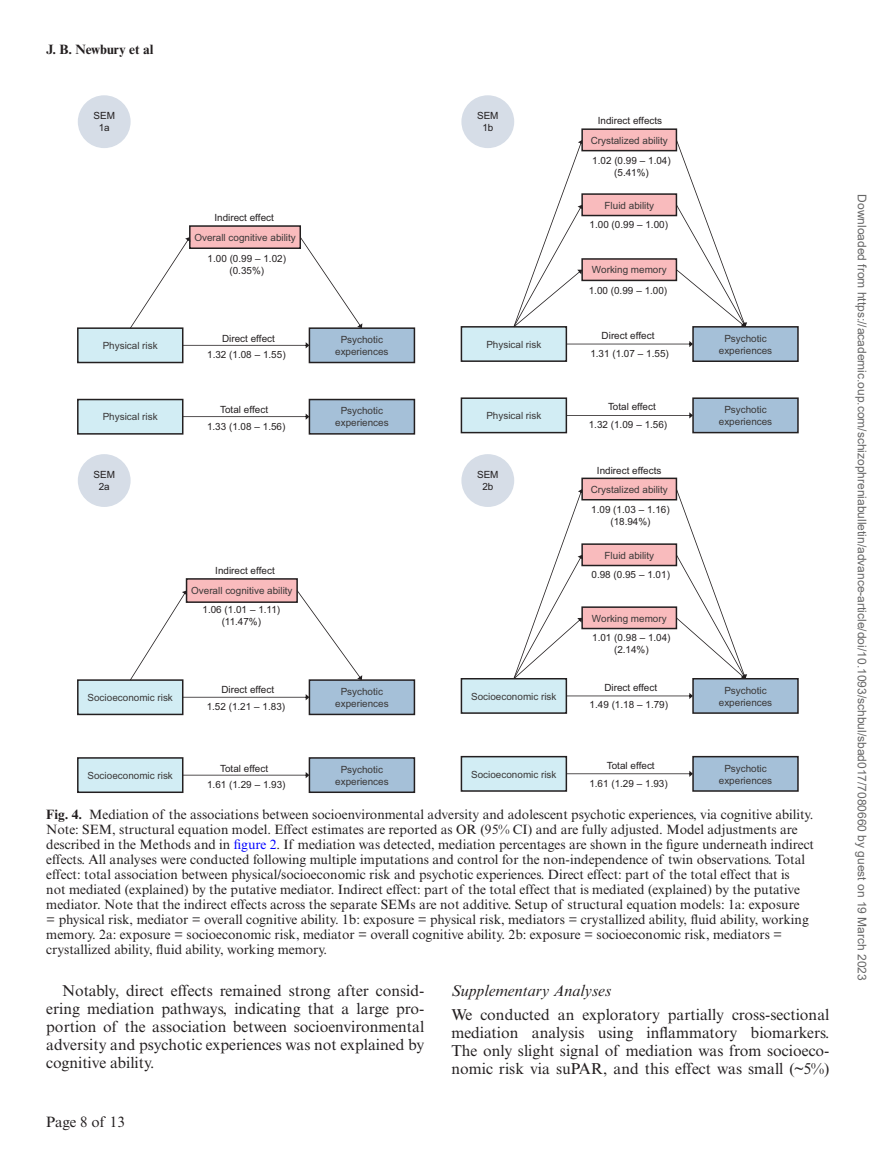
<style>
.page{position:relative;width:891px;height:1175px;background:#fff}
.page>*{position:absolute;margin:0;border:0;box-sizing:border-box;transform-origin:0 0}
.t1{font:15.75px/18px "Times New Roman MT Std";color:#231f20;text-align:justify}
.t2{font:italic 15.75px "Times New Roman MT Std";color:#231f20}
.t3{font:15px "Times New Roman MT Std";color:#231f20}
.t4{font:13.5px/15px "Times New Roman MT Std";color:#231f20}
.t5{font:700 13.5px "Times New Roman MT Std";color:#231f20}
.t6{font:12px "Arial";color:#666}
.t7{font:9.9px/11.9px "Arial";color:#231f20;text-align:center}
.t8{font:9.9px/11.9px "Arial";color:#3a3838;text-align:center}
.s1{font-weight:700}
.s2{color:#00f}
</style>
<div class="page">
<svg style="left:567px;top:692px;width:125px;height:7px"></svg>
<div style="left:581px;top:477px;width:96px;height:23px;background:#f9bbbd;border:2px solid #231f20"></div>
<div style="left:693px;top:678px;width:105px;height:35px;background:#a5c0d8"></div>
<div style="left:692px;top:678px;width:107px;height:35px;border:2px solid #231f20"></div>
<div style="left:461px;top:678px;width:106px;height:35px;background:#d2edf4;border:2px solid #231f20"></div>
<svg style="left:567px;top:770px;width:125px;height:7px"></svg>
<div style="left:693px;top:756px;width:105px;height:35px;background:#a5c0d8"></div>
<div style="left:692px;top:756px;width:107px;height:35px;border:2px solid #231f20"></div>
<div style="left:461px;top:756px;width:105px;height:35px;background:#d2edf4"></div>
<div style="left:461px;top:756px;width:106px;height:35px;border:2px solid #231f20"></div>
<div style="left:581px;top:543px;width:96px;height:23px;background:#f9bbbd;border:2px solid #231f20"></div>
<div style="left:581px;top:606px;width:96px;height:23px;background:#f9bbbd;border:2px solid #231f20"></div>
<svg style="left:513px;top:489px;width:71px;height:190px"></svg>
<svg style="left:676px;top:489px;width:71px;height:189px"></svg>
<svg style="left:183px;top:694px;width:126px;height:6px"></svg>
<div style="left:309px;top:679px;width:106px;height:36px;background:#a5c0d8;border:2px solid #231f20"></div>
<div style="left:78px;top:680px;width:105px;height:34px;background:#d2edf4"></div>
<div style="left:77px;top:679px;width:106px;height:36px;border:2px solid #231f20"></div>
<svg style="left:183px;top:772px;width:126px;height:6px"></svg>
<div style="left:309px;top:758px;width:105px;height:34px;background:#a5c0d8"></div>
<div style="left:309px;top:757px;width:106px;height:36px;border:2px solid #231f20"></div>
<div style="left:78px;top:758px;width:105px;height:34px;background:#d2edf4"></div>
<div style="left:77px;top:757px;width:106px;height:36px;border:2px solid #231f20"></div>
<div style="left:186px;top:578px;width:112px;height:25px;background:#f9bbbd;border:2px solid #231f20"></div>
<svg style="left:130px;top:590px;width:57px;height:90px"></svg>
<svg style="left:297px;top:590px;width:65px;height:90px"></svg>
<svg style="left:567px;top:341px;width:125px;height:6px"></svg>
<div style="left:581px;top:128px;width:96px;height:23px;background:#f9bbbd;border:2px solid #231f20"></div>
<div style="left:693px;top:327px;width:105px;height:34px;background:#a5c0d8"></div>
<div style="left:692px;top:326px;width:107px;height:36px;border:2px solid #231f20"></div>
<div style="left:461px;top:326px;width:106px;height:36px;background:#d2edf4;border:2px solid #231f20"></div>
<svg style="left:567px;top:412px;width:125px;height:6px"></svg>
<div style="left:693px;top:398px;width:105px;height:34px;background:#a5c0d8"></div>
<div style="left:692px;top:397px;width:107px;height:36px;border:2px solid #231f20"></div>
<div style="left:461px;top:397px;width:106px;height:36px;background:#d2edf4;border:2px solid #231f20"></div>
<div style="left:581px;top:193px;width:96px;height:23px;background:#f9bbbd;border:2px solid #231f20"></div>
<div style="left:581px;top:258px;width:96px;height:23px;background:#f9bbbd;border:2px solid #231f20"></div>
<svg style="left:513px;top:140px;width:71px;height:187px"></svg>
<svg style="left:676px;top:140px;width:71px;height:187px"></svg>
<svg style="left:183px;top:342px;width:126px;height:6px"></svg>
<div style="left:309px;top:327px;width:106px;height:36px;background:#a5c0d8;border:2px solid #231f20"></div>
<div style="left:78px;top:328px;width:105px;height:34px;background:#d2edf4"></div>
<div style="left:77px;top:327px;width:106px;height:36px;border:2px solid #231f20"></div>
<svg style="left:183px;top:413px;width:126px;height:7px"></svg>
<div style="left:309px;top:399px;width:106px;height:35px;background:#a5c0d8;border:2px solid #231f20"></div>
<div style="left:78px;top:399px;width:105px;height:35px;background:#d2edf4"></div>
<div style="left:77px;top:399px;width:106px;height:35px;border:2px solid #231f20"></div>
<div style="left:189px;top:225px;width:112px;height:24px;background:#f9bbbd;border:2px solid #231f20"></div>
<svg style="left:130px;top:237px;width:60px;height:91px"></svg>
<svg style="left:300px;top:237px;width:62px;height:91px"></svg>
<div style="left:78px;top:95px;width:53px;height:53px;background:#d6dde7;border-radius:50%"></div>
<div style="left:461px;top:95px;width:53px;height:53px;background:#d6dde7;border-radius:50%"></div>
<div style="left:78px;top:454px;width:53px;height:53px;background:#d6dde7;border-radius:50%"></div>
<div style="left:461px;top:454px;width:53px;height:53px;background:#d6dde7;border-radius:50%"></div>
<p class="t5" style="left:46px;top:41px;width:109px">J. B. Newbury et al</p>
<p class="t7" style="left:93px;top:110px;width:23px">SEM<br>1a</p>
<p class="t7" style="left:477px;top:110px;width:23px">SEM<br>1b</p>
<p class="t8" style="left:103px;top:339px;width:56px">Physical risk</p>
<p class="t8" style="left:103px;top:411px;width:56px">Physical risk</p>
<p class="t7" style="left:214px;top:212px;width:61px">Indirect effect</p>
<p class="t7" style="left:208px;top:252px;width:80px">1.00 (0.99 – 1.02) (0.35%)</p>
<p class="t8" style="left:194px;top:231px;width:103px">Overall cognitive ability</p>
<p class="t7" style="left:207px;top:330px;width:80px;line-height:16.5px">Direct effect<br>1.32 (1.08 – 1.55)</p>
<p class="t7" style="left:220px;top:403px;width:49px">Total effect</p>
<p class="t7" style="left:207px;top:420px;width:80px">1.33 (1.08 – 1.56)</p>
<p class="t8" style="left:335px;top:333px;width:55px">Psychotic experiences</p>
<p class="t8" style="left:335px;top:405px;width:55px">Psychotic experiences</p>
<p class="t8" style="left:486px;top:338px;width:57px">Physical risk</p>
<p class="t8" style="left:486px;top:409px;width:57px">Physical risk</p>
<p class="t7" style="left:93px;top:469px;width:23px">SEM<br>2a</p>
<p class="t7" style="left:477px;top:469px;width:23px">SEM<br>2b</p>
<p class="t7" style="left:215px;top:564px;width:61px">Indirect effect</p>
<p class="t7" style="left:202px;top:603px;width:79px">1.06 (1.01 – 1.11) (11.47%)</p>
<p class="t8" style="left:191px;top:585px;width:103px">Overall cognitive ability</p>
<p class="t8" style="left:88px;top:691px;width:87px">Socioeconomic risk</p>
<p class="t8" style="left:88px;top:769px;width:87px">Socioeconomic risk</p>
<p class="t7" style="left:207px;top:680px;width:80px;line-height:17.2px">Direct effect<br>1.52 (1.21 – 1.83)</p>
<p class="t7" style="left:220px;top:762px;width:49px">Total effect</p>
<p class="t7" style="left:207px;top:779px;width:80px">1.61 (1.29 – 1.93)</p>
<p class="t8" style="left:335px;top:685px;width:55px">Psychotic experiences</p>
<p class="t8" style="left:335px;top:763px;width:55px">Psychotic experiences</p>
<p class="t8" style="left:471px;top:690px;width:87px">Socioeconomic risk</p>
<p class="t8" style="left:471px;top:768px;width:87px">Socioeconomic risk</p>
<p class="t7" style="left:598px;top:115px;width:66px">Indirect effects</p>
<p class="t7" style="left:592px;top:154px;width:80px">1.02 (0.99 – 1.04) (5.41%)</p>
<p class="t8" style="left:591px;top:134px;width:79px">Crystalized ability</p>
<p class="t8" style="left:604px;top:199px;width:51px">Fluid ability</p>
<p class="t7" style="left:589px;top:218px;width:80px">1.00 (0.99 – 1.00)</p>
<p class="t8" style="left:592px;top:264px;width:76px">Working memory</p>
<p class="t7" style="left:589px;top:284px;width:80px">1.00 (0.99 – 1.00)</p>
<p class="t7" style="left:590px;top:327px;width:80px;line-height:17.5px">Direct effect<br>1.31 (1.07 – 1.55)</p>
<p class="t7" style="left:608px;top:401px;width:49px">Total effect</p>
<p class="t7" style="left:589px;top:418px;width:80px">1.32 (1.09 – 1.56)</p>
<p class="t7" style="left:597px;top:465px;width:66px">Indirect effects</p>
<p class="t7" style="left:591px;top:503px;width:80px">1.09 (1.03 – 1.16) (18.94%)</p>
<p class="t8" style="left:591px;top:483px;width:79px">Crystalized ability</p>
<p class="t8" style="left:604px;top:549px;width:51px">Fluid ability</p>
<p class="t7" style="left:591px;top:568px;width:80px">0.98 (0.95 – 1.01)</p>
<p class="t8" style="left:592px;top:612px;width:76px">Working memory</p>
<p class="t7" style="left:592px;top:631px;width:80px">1.01 (0.98 – 1.04) (2.14%)</p>
<p class="t7" style="left:590px;top:679px;width:80px;line-height:16.4px">Direct effect<br>1.49 (1.18 – 1.79)</p>
<p class="t7" style="left:607px;top:759px;width:49px">Total effect</p>
<p class="t7" style="left:589px;top:777px;width:80px">1.61 (1.29 – 1.93)</p>
<p class="t8" style="left:719px;top:332px;width:55px">Psychotic experiences</p>
<p class="t8" style="left:719px;top:404px;width:55px">Psychotic experiences</p>
<p class="t8" style="left:719px;top:684px;width:55px">Psychotic experiences</p>
<p class="t8" style="left:719px;top:762px;width:55px">Psychotic experiences</p>
<p class="t4" style="left:46px;top:807px;width:769px"><span class="s1">Fig. 4.</span> Mediation of the associations between socioenvironmental adversity and adolescent psychotic experiences, via cognitive ability.<br>Note: SEM, structural equation model. Effect estimates are reported as OR (95% CI) and are fully adjusted. Model adjustments are described in the Methods and in <span class="s2">figure 2</span>. If mediation was detected, mediation percentages are shown in the figure underneath indirect effects. All analyses were conducted following multiple imputations and control for the non-independence of twin observations. Total effect: total association between physical/socioeconomic risk and psychotic experiences. Direct effect: part of the total effect that is<br>not mediated (explained) by the putative mediator. Indirect effect: part of the total effect that is mediated (explained) by the putative mediator. Note that the indirect effects across the separate SEMs are not additive. Setup of structural equation models: 1a: exposure<br>= physical risk, mediator = overall cognitive ability. 1b: exposure = physical risk, mediators = crystallized ability, fluid ability, working memory. 2a: exposure = socioeconomic risk, mediator = overall cognitive ability. 2b: exposure = socioeconomic risk, mediators = crystallized ability, fluid ability, working memory.</p>
<p class="t1" style="left:46px;top:981px;width:380px;text-indent:16px">Notably, direct effects remained strong after consid&shy;ering mediation pathways, indicating that a large pro&shy;portion of the association between socioenvironmental adversity and psychotic experiences was not explained by cognitive ability.</p>
<p class="t2" style="left:451px;top:981px;width:161px">Supplementary Analyses</p>
<p class="t1" style="left:451px;top:1005px;width:380px">We conducted an exploratory partially cross-sectional mediation analysis using inflammatory biomarkers.<br>The only slight signal of mediation was from socioeco&shy;nomic risk via suPAR, and this effect was small (~5%)</p>
<p class="t3" style="left:46px;top:1113px;width:80px">Page 8 of 13</p>
<p class="t6" style="left:866px;top:194px;width:788px;rotate:90deg">Downloaded from https://academic.oup.com/schizophreniabulletin/advance-article/doi/10.1093/schbul/sbad017/7080660 by guest on 19 March 2023</p>
</div>
